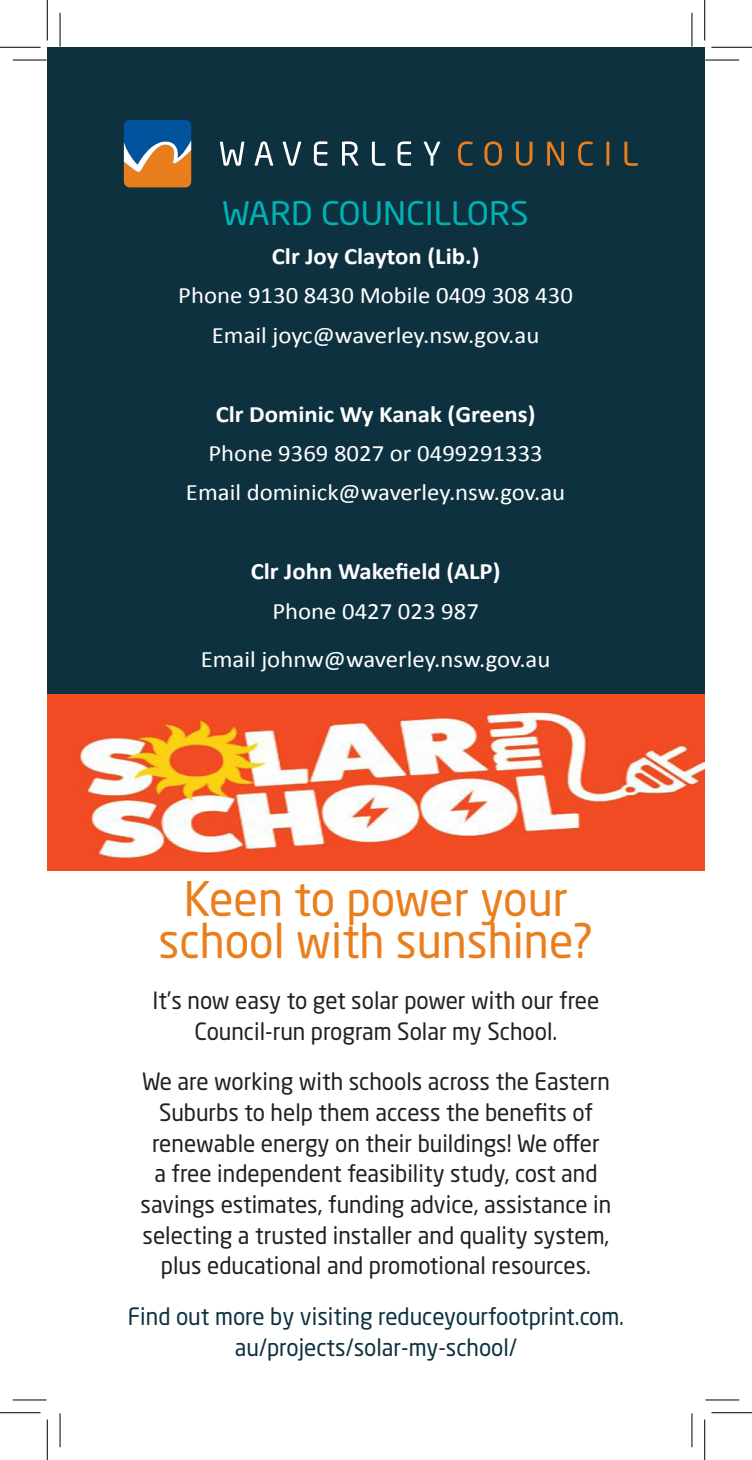
<style>
.page{position:relative;width:752px;height:1460px;background:#fff}
.page>*{position:absolute;margin:0;border:0;box-sizing:border-box;transform-origin:0 0}
.Body{font:47.02px/42.3px "Neo Sans Std";color:#ea7e1d;text-align:center;scale:.95 1}
.Body-2{font:31.95px "Neo Sans Std";color:#00b2b5;scale:1.05 1}
.Body-3{font:23.62px/30.6px "Neo Sans Std";color:#231f20;text-align:center;scale:.95 1}
.Body-4{font:23.62px/30.6px "Neo Sans Std";color:#0e3140;text-align:center;scale:.95 1}
.Body-5{font:23.4px "Calibri";color:#fff;scale:1.05 1}
.Body-6{font:700 23.4px "Calibri";color:#fff;scale:1.05 1}
</style>
<div class="page">
<div style="left:47px;top:47px;width:657px;height:664px;background:#0e3140"></div>
<svg style="left:220px;top:142px;width:24px;height:24px"></svg>
<svg style="left:254px;top:141px;width:19px;height:25px"></svg>
<svg style="left:282px;top:142px;width:19px;height:24px"></svg>
<svg style="left:314px;top:141px;width:13px;height:25px"></svg>
<svg style="left:342px;top:141px;width:16px;height:25px"></svg>
<svg style="left:372px;top:142px;width:13px;height:24px"></svg>
<svg style="left:397px;top:141px;width:14px;height:25px"></svg>
<svg style="left:423px;top:142px;width:17px;height:24px"></svg>
<svg style="left:458px;top:141px;width:14px;height:25px"></svg>
<svg style="left:484px;top:141px;width:18px;height:25px"></svg>
<svg style="left:516px;top:142px;width:16px;height:24px"></svg>
<svg style="left:547px;top:142px;width:17px;height:24px"></svg>
<svg style="left:578px;top:141px;width:14px;height:25px"></svg>
<hr style="left:606px;top:142px;width:3px;height:24px;background:#ea7e1d">
<svg style="left:624px;top:142px;width:13px;height:24px"></svg>
<svg style="left:124px;top:120px;width:67px;height:67px;background:#837970"></svg>
<img style="left:47px;top:694px;width:657px;height:176px">
<hr style="left:13px;top:60px;width:34px;height:1px;background:#000">
<hr style="left:705px;top:60px;width:34px;height:1px;background:#000">
<hr style="left:13px;top:1399px;width:34px;height:1px;background:#000">
<hr style="left:705px;top:1399px;width:34px;height:1px;background:#000">
<hr style="left:60px;top:13px;width:1px;height:34px;background:#000">
<hr style="left:60px;top:1413px;width:1px;height:34px;background:#000">
<hr style="left:691px;top:13px;width:1px;height:34px;background:#000">
<hr style="left:691px;top:1413px;width:1px;height:34px;background:#000">
<hr style="left:0;top:47px;width:40px;height:1px;background:#000">
<hr style="left:711px;top:47px;width:40px;height:1px;background:#000">
<hr style="left:0;top:1412px;width:40px;height:1px;background:#000">
<hr style="left:711px;top:1412px;width:40px;height:1px;background:#000">
<hr style="left:47px;top:0;width:1px;height:40px;background:#000">
<hr style="left:47px;top:1419px;width:1px;height:40px;background:#000">
<hr style="left:704px;top:0;width:1px;height:40px;background:#000">
<hr style="left:704px;top:1419px;width:1px;height:40px;background:#000">
<p class="Body-2" style="left:222px;top:193px;width:293px">WARD COUNCILLORS</p>
<p class="Body-6" style="left:272px;top:242px;width:199px">Clr Joy Clayton (Lib.)</p>
<p class="Body-5" style="left:178px;top:281px;width:377px">Phone 9130 8430 Mobile 0409 308 430</p>
<p class="Body-5" style="left:212px;top:320px;width:313px">Email joyc@waverley.nsw.gov.au</p>
<p class="Body-6" style="left:216px;top:399px;width:306px">Clr Dominic Wy Kanak (Greens)</p>
<p class="Body-5" style="left:208px;top:439px;width:320px">Phone 9369 8027 or 0499291333</p>
<p class="Body-5" style="left:186px;top:478px;width:362px">Email dominick@waverley.nsw.gov.au</p>
<p class="Body-6" style="left:250px;top:557px;width:239px">Clr John Wakefield (ALP)</p>
<p class="Body-5" style="left:272px;top:596px;width:198px">Phone 0427 023 987</p>
<p class="Body-5" style="left:201px;top:645px;width:334px">Email johnw@waverley.nsw.gov.au</p>
<p class="Body" style="left:158px;top:877px;width:459px">Keen to power your school with sunshine?</p>
<p class="Body-3" style="left:153px;top:984px;width:471px">It’s now easy to get solar power with our free<br>Council-run program Solar my School.</p>
<p class="Body-3" style="left:141px;top:1066px;width:497px">We are working with schools across the Eastern Suburbs to help them access the benefits of renewable energy on their buildings! We offer<br>a free independent feasibility study, cost and savings estimates, funding advice, assistance in selecting a trusted installer and quality system, plus educational and promotional resources.</p>
<p class="Body-4" style="left:128px;top:1300px;width:523px">Find out more by visiting reduceyourfootprint.com. au/projects/solar-my-school/</p>
</div>
